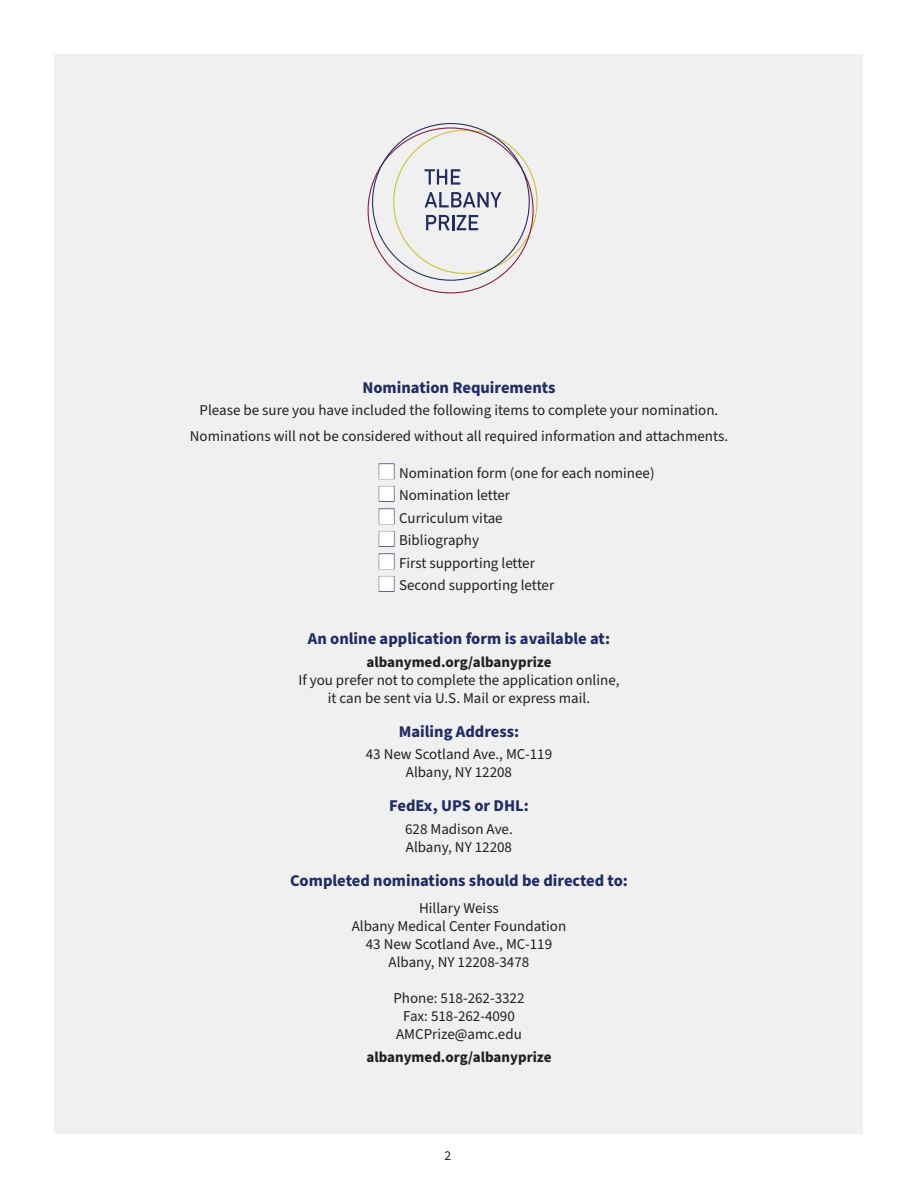
<style>
.page{position:relative;width:918px;height:1188px;background:#fff}
.page>*{position:absolute;margin:0;border:0;box-sizing:border-box;transform-origin:0 0}
.t1{font:700 16.5px "Source Sans Pro";color:#212b64}
.t2{font:15px/18px "Source Sans Pro";color:#231f20;text-align:center}
.t3{font:700 15px "Source Sans Pro";color:#231f20}
.t4{font:13.5px "Source Sans Pro";color:#231f20}
.s1{color:#212b64}
</style>
<div class="page">
<div style="left:55px;top:54px;width:808px;height:1080px;background:#eff0ef"></div>
<svg style="left:425px;top:169px;width:35px;height:16px"></svg>
<svg style="left:425px;top:192px;width:76px;height:15px"></svg>
<svg style="left:426px;top:215px;width:52px;height:15px"></svg>
<p class="t1" style="left:362px;top:376px;width:195px">Nomination Requirements</p>
<p class="t2" style="left:190px;top:398px;width:540px;line-height:25.5px">Please be sure you have included the following items to complete your nomination.<br>Nominations will not be considered without all required information and attachments.</p>
<p class="t2" style="left:377px;top:464px;width:279px"><span class="s1">■</span> Nomination form (one for each nominee)</p>
<p class="t2" style="left:377px;top:487px;width:135px"><span class="s1">■</span> Nomination letter</p>
<p class="t2" style="left:377px;top:509px;width:127px"><span class="s1">■</span> Curriculum vitae</p>
<p class="t2" style="left:377px;top:532px;width:104px"><span class="s1">■</span> Bibliography</p>
<p class="t2" style="left:377px;top:554px;width:159px"><span class="s1">■</span> First supporting letter</p>
<p class="t2" style="left:377px;top:577px;width:179px"><span class="s1">■</span> Second supporting letter</p>
<p class="t1" style="left:308px;top:627px;width:304px">An online application form is available at:</p>
<p class="t3" style="left:366px;top:651px;width:187px">albanymed.org/albanyprize</p>
<p class="t2" style="left:298px;top:671px;width:323px">If you prefer not to complete the application online, it can be sent via U.S. Mail or express mail.</p>
<p class="t1" style="left:399px;top:720px;width:122px">Mailing Address:</p>
<p class="t2" style="left:366px;top:746px;width:188px">43 New Scotland Ave., MC-119<br>Albany, NY 12208</p>
<p class="t1" style="left:389px;top:795px;width:141px">FedEx, UPS or DHL:</p>
<p class="t2" style="left:405px;top:820px;width:109px;text-align:left">628 Madison Ave.<br>Albany, NY 12208</p>
<p class="t1" style="left:290px;top:869px;width:339px">Completed nominations should be directed to:</p>
<p class="t2" style="left:352px;top:900px;width:216px">Hillary Weiss<br>Albany Medical Center Foundation<br>43 New Scotland Ave., MC-119<br>Albany, NY 12208-3478</p>
<p class="t2" style="left:393px;top:990px;width:133px">Phone: 518-262-3322<br>Fax: 518-262-4090<br>AMCPrize@amc.edu</p>
<p class="t3" style="left:366px;top:1046px;width:187px">albanymed.org/albanyprize</p>
<p class="t4" style="left:445px;top:1147px;width:8px">2</p>
</div>
